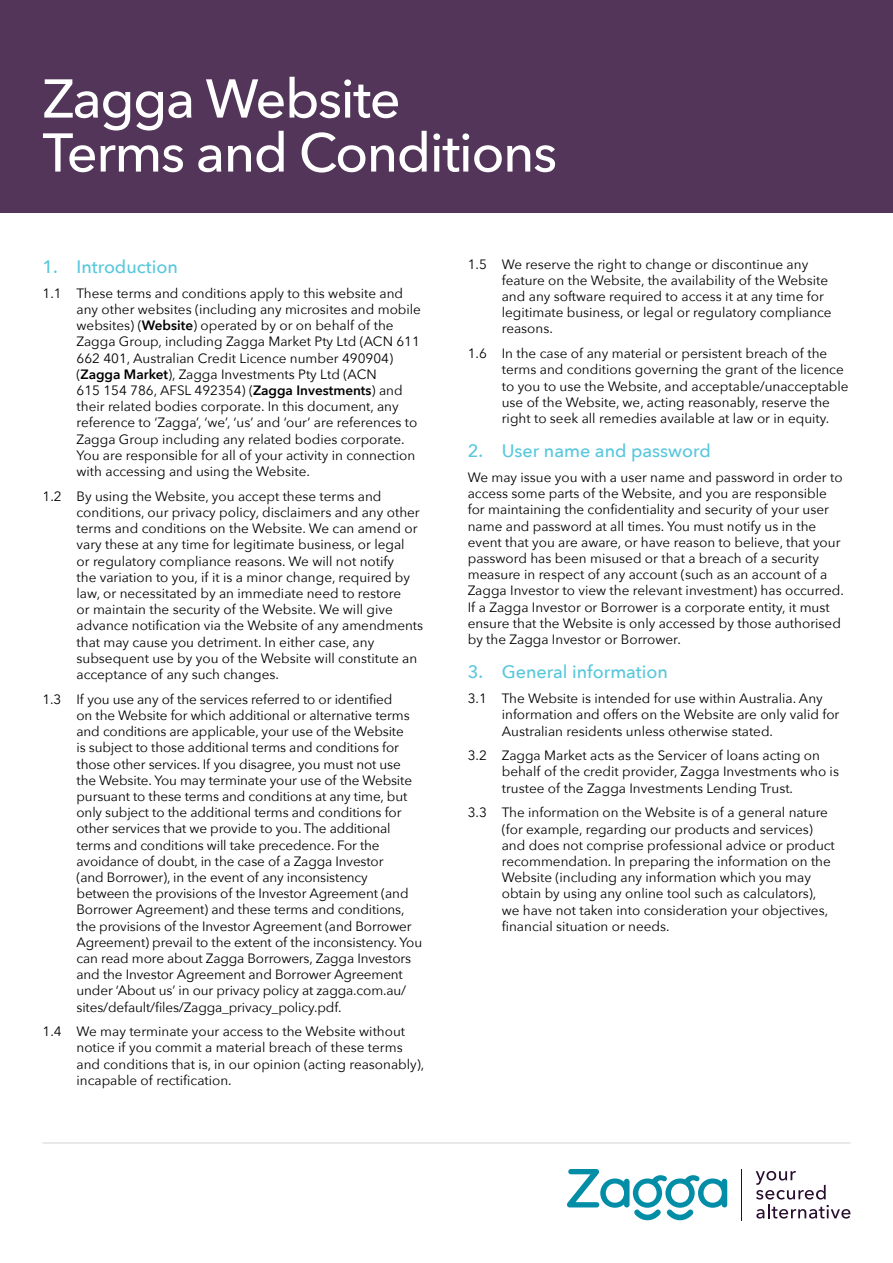
<style>
.page{position:relative;width:893px;height:1263px;background:#fff}
.page>*{position:absolute;margin:0;border:0;box-sizing:border-box;transform-origin:0 0}
.t1{font:500 54px/54px "Avenir Next";letter-spacing:-.025em;color:#fff}
.t2{font:500 18px "Avenir Next";color:#59c7dc}
.t3{font:13.5px/16.2px "Avenir Next";color:#000}
.s1{font-weight:600}
</style>
<div class="page">
<div style="left:0;top:0;width:893px;height:213px;background:#523559"></div>
<svg style="left:567px;top:1169px;width:160px;height:51px"></svg>
<svg style="left:756px;top:1171px;width:94px;height:47px"></svg>
<hr style="left:741px;top:1169px;width:1px;height:51px;background:#280d2e">
<hr style="left:43px;top:1142px;width:807px;height:2px;background:#e0e2e0">
<h1 class="t1" style="left:43px;top:70px;width:516px">Zagga Website<br>Terms and Conditions</h1>
<h2 class="t2" style="left:43px;top:252px;width:137px">1. Introduction</h2>
<p class="t3" style="left:77px;top:284px;width:346px;text-indent:-34px">1.1 These terms and conditions apply to this website and any other websites (including any microsites and mobile websites) (<span class="s1">Website</span>) operated by or on behalf of the Zagga Group, including Zagga Market Pty Ltd (ACN 611<br>662 401, Australian Credit Licence number 490904) (<span class="s1">Zagga Market</span>), Zagga Investments Pty Ltd (ACN<br>615 154 786, AFSL 492354) (<span class="s1">Zagga Investments</span>) and their related bodies corporate. In this document, any reference to ‘Zagga’, ‘we’, ‘us’ and ‘our’ are references to Zagga Group including any related bodies corporate.<br>You are responsible for all of your activity in connection with accessing and using the Website.</p>
<p class="t3" style="left:77px;top:487px;width:348px;text-indent:-34px">1.2 By using the Website, you accept these terms and conditions, our privacy policy, disclaimers and any other terms and conditions on the Website. We can amend or vary these at any time for legitimate business, or legal<br>or regulatory compliance reasons. We will not notify<br>the variation to you, if it is a minor change, required by law, or necessitated by an immediate need to restore<br>or maintain the security of the Website. We will give advance notification via the Website of any amendments that may cause you detriment. In either case, any subsequent use by you of the Website will constitute an acceptance of any such changes.</p>
<p class="t3" style="left:77px;top:690px;width:347px;text-indent:-34px">1.3 If you use any of the services referred to or identified<br>on the Website for which additional or alternative terms and conditions are applicable, your use of the Website<br>is subject to those additional terms and conditions for those other services. If you disagree, you must not use the Website. You may terminate your use of the Website pursuant to these terms and conditions at any time, but only subject to the additional terms and conditions for other services that we provide to you. The additional terms and conditions will take precedence. For the avoidance of doubt, in the case of a Zagga Investor<br>(and Borrower), in the event of any inconsistency between the provisions of the Investor Agreement (and Borrower Agreement) and these terms and conditions, the provisions of the Investor Agreement (and Borrower Agreement) prevail to the extent of the inconsistency. You can read more about Zagga Borrowers, Zagga Investors and the Investor Agreement and Borrower Agreement under ‘About us’ in our privacy policy at zagga.com.au/ sites/default/files/Zagga_privacy_policy.pdf.</p>
<p class="t3" style="left:77px;top:1023px;width:349px;text-indent:-34px">1.4 We may terminate your access to the Website without notice if you commit a material breach of these terms and conditions that is, in our opinion (acting reasonably), incapable of rectification.</p>
<p class="t3" style="left:502px;top:255px;width:331px;text-indent:-34px">1.5 We reserve the right to change or discontinue any feature on the Website, the availability of the Website and any software required to access it at any time for legitimate business, or legal or regulatory compliance reasons.</p>
<p class="t3" style="left:502px;top:345px;width:348px;text-indent:-34px">1.6 In the case of any material or persistent breach of the terms and conditions governing the grant of the licence to you to use the Website, and acceptable/unacceptable use of the Website, we, acting reasonably, reserve the right to seek all remedies available at law or in equity.</p>
<h2 class="t2" style="left:468px;top:436px;width:244px">2. User name and password</h2>
<p class="t3" style="left:468px;top:469px;width:378px">We may issue you with a user name and password in order to access some parts of the Website, and you are responsible for maintaining the confidentiality and security of your user name and password at all times. You must notify us in the event that you are aware, or have reason to believe, that your password has been misused or that a breach of a security measure in respect of any account (such as an account of a Zagga Investor to view the relevant investment) has occurred.<br>If a Zagga Investor or Borrower is a corporate entity, it must ensure that the Website is only accessed by those authorised by the Zagga Investor or Borrower.</p>
<h2 class="t2" style="left:468px;top:657px;width:202px">3. General information</h2>
<p class="t3" style="left:502px;top:690px;width:339px;text-indent:-34px">3.1 The Website is intended for use within Australia. Any information and offers on the Website are only valid for<br>Australian residents unless otherwise stated.</p>
<p class="t3" style="left:502px;top:747px;width:339px;text-indent:-34px">3.2 Zagga Market acts as the Servicer of loans acting on behalf of the credit provider, Zagga Investments who is trustee of the Zagga Investments Lending Trust.</p>
<p class="t3" style="left:502px;top:804px;width:335px;text-indent:-34px">3.3 The information on the Website is of a general nature (for example, regarding our products and services) and does not comprise professional advice or product recommendation. In preparing the information on the Website (including any information which you may obtain by using any online tool such as calculators), we have not taken into consideration your objectives, financial situation or needs.</p>
</div>
